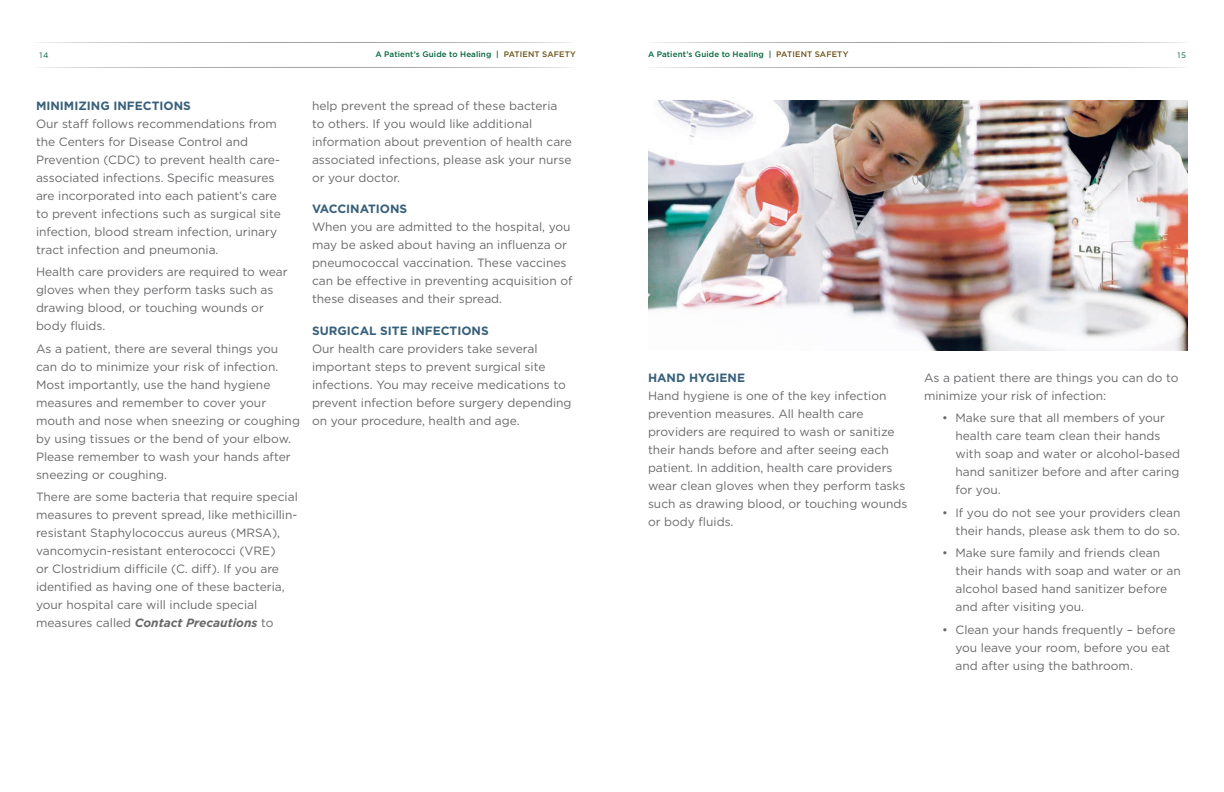
<style>
.page{position:relative;width:1224px;height:792px;background:#fff}
.page>*{position:absolute;margin:0;border:0;box-sizing:border-box;transform-origin:0 0}
.t1{font:12px/18px "Gotham";color:#69696c}
.t2{font:700 12px "Gotham";color:#38607a}
.t3{font:500 8px "Gotham";letter-spacing:.015em;color:#00643b}
.t4{font:8px "Gotham";color:#00643b}
.s1{color:#6b5212}
.s2{font-weight:700;font-style:italic}
</style>
<div class="page">
<svg style="left:38px;top:42px;width:533px;height:1px"></svg>
<svg style="left:39px;top:67px;width:533px;height:1px"></svg>
<svg style="left:652px;top:42px;width:533px;height:1px"></svg>
<svg style="left:653px;top:67px;width:532px;height:1px"></svg>
<img style="left:648px;top:100px;width:540px;height:251px">
<p class="t4" style="left:40px;top:50px;width:10px">14</p>
<p class="t3" style="left:375px;top:50px;width:202px">A Patient’s Guide to Healing | <span class="s1">PATIENT SAFETY</span></p>
<p class="t4" style="left:1178px;top:50px;width:10px">15</p>
<p class="t3" style="left:648px;top:50px;width:202px">A Patient’s Guide to Healing | <span class="s1">PATIENT SAFETY</span></p>
<p class="t2" style="left:36px;top:97px;width:156px">MINIMIZING INFECTIONS</p>
<p class="t1" style="left:36px;top:114px;width:246px">Our staff follows recommendations from the Centers for Disease Control and Prevention (CDC) to prevent health care&shy;associated infections. Specific measures are incorporated into each patient’s care to prevent infections such as surgical site infection, blood stream infection, urinary tract infection and pneumonia.</p>
<p class="t1" style="left:36px;top:263px;width:253px">Health care providers are required to wear gloves when they perform tasks such as drawing blood, or touching wounds or body fluids.</p>
<p class="t1" style="left:36px;top:339px;width:266px">As a patient, there are several things you can do to minimize your risk of infection.<br>Most importantly, use the hand hygiene measures and remember to cover your mouth and nose when sneezing or coughing by using tissues or the bend of your elbow.<br>Please remember to wash your hands after sneezing or coughing.</p>
<p class="t1" style="left:36px;top:488px;width:263px">There are some bacteria that require special measures to prevent spread, like methicillin&shy;resistant Staphylococcus aureus (MRSA), vancomycin-resistant enterococci (VRE)<br>or Clostridium difficile (C. diff). If you are identified as having one of these bacteria, your hospital care will include special measures called <span class="s2">Contact Precautions</span> to</p>
<p class="t1" style="left:312px;top:96px;width:261px">help prevent the spread of these bacteria to others. If you would like additional information about prevention of health care associated infections, please ask your nurse or your doctor.</p>
<p class="t2" style="left:312px;top:201px;width:97px">VACCINATIONS</p>
<p class="t1" style="left:312px;top:218px;width:262px">When you are admitted to the hospital, you may be asked about having an influenza or pneumococcal vaccination. These vaccines can be effective in preventing acquisition of these diseases and their spread.</p>
<p class="t2" style="left:312px;top:322px;width:178px">SURGICAL SITE INFECTIONS</p>
<p class="t1" style="left:312px;top:339px;width:261px">Our health care providers take several important steps to prevent surgical site infections. You may receive medications to prevent infection before surgery depending on your procedure, health and age.</p>
<p class="t2" style="left:648px;top:370px;width:99px">HAND HYGIENE</p>
<p class="t1" style="left:648px;top:386px;width:261px">Hand hygiene is one of the key infection prevention measures. All health care providers are required to wash or sanitize their hands before and after seeing each patient. In addition, health care providers wear clean gloves when they perform tasks such as drawing blood, or touching wounds or body fluids.</p>
<p class="t1" style="left:924px;top:368px;width:256px">As a patient there are things you can do to minimize your risk of infection:</p>
<p class="t1" style="left:956px;top:409px;width:226px;text-indent:-14px">• Make sure that all members of your health care team clean their hands with soap and water or alcohol-based hand sanitizer before and after caring for you.</p>
<p class="t1" style="left:942px;top:503px;width:240px;text-align:right">• If you do not see your providers clean their hands, please ask them to do so.</p>
<p class="t1" style="left:956px;top:544px;width:227px;text-indent:-14px">• Make sure family and friends clean their hands with soap and water or an alcohol based hand sanitizer before and after visiting you.</p>
<p class="t1" style="left:956px;top:620px;width:222px;text-indent:-14px">• Clean your hands frequently – before you leave your room, before you eat and after using the bathroom.</p>
</div>
